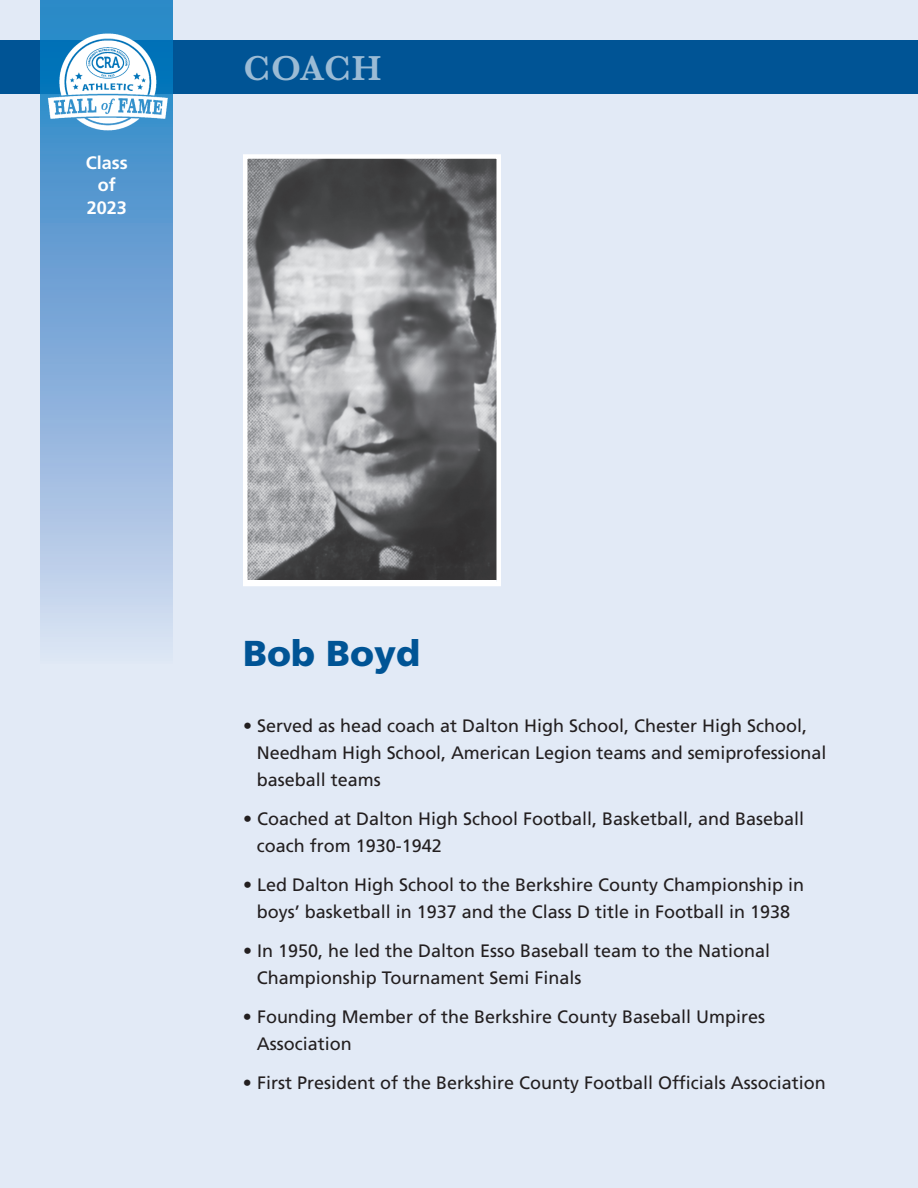
<style>
.page{position:relative;width:918px;height:1188px;background:#e2eaf6}
.page>*{position:absolute;margin:0;border:0;box-sizing:border-box;transform-origin:0 0}
.t1{font:900 36px "Frutiger";color:#005495}
.t2{font:600 36px "Baskerville";letter-spacing:.005em;color:rgb(255 255 255/.61)}
.t3{font:18px/27px "Frutiger";color:#231f20}
.t4{font:700 18px/22.5px "Frutiger";color:#fff;text-align:center}
</style>
<div class="page">
<div style="left:0;top:40px;width:918px;height:54px;background:#005495"></div>
<svg style="left:41px;top:0;width:132px;height:642px;background:#85b0db"></svg>
<img style="left:42px;top:31px;width:131px;height:102px">
<img style="left:248px;top:159px;width:248px;height:421px">
<div style="left:243px;top:154px;width:258px;height:432px;border:4px solid #fff"></div>
<p class="t4" style="left:86px;top:153px;width:43px">Class of<br>2023</p>
<h1 class="t2" style="left:243px;top:46px;width:139px">COACH</h1>
<h1 class="t1" style="left:243px;top:639px;width:179px">Bob Boyd</h1>
<p class="t3" style="left:257px;top:713px;width:571px;text-indent:-14px">• Served as head coach at Dalton High School, Chester High School,<br>Needham High School, American Legion teams and semiprofessional baseball teams</p>
<p class="t3" style="left:257px;top:806px;width:549px;text-indent:-14px">• Coached at Dalton High School Football, Basketball, and Baseball coach from 1930-1942</p>
<p class="t3" style="left:243px;top:872px;width:563px;text-align:center">• Led Dalton High School to the Berkshire County Championship in boys’ basketball in 1937 and the Class D title in Football in 1938</p>
<p class="t3" style="left:257px;top:938px;width:515px;text-indent:-14px">• In 1950, he led the Dalton Esso Baseball team to the National<br>Championship Tournament Semi Finals</p>
<p class="t3" style="left:257px;top:1004px;width:510px;text-indent:-14px">• Founding Member of the Berkshire County Baseball Umpires<br>Association</p>
<p class="t3" style="left:243px;top:1070px;width:584px">• First President of the Berkshire County Football Officials Association</p>
</div>
